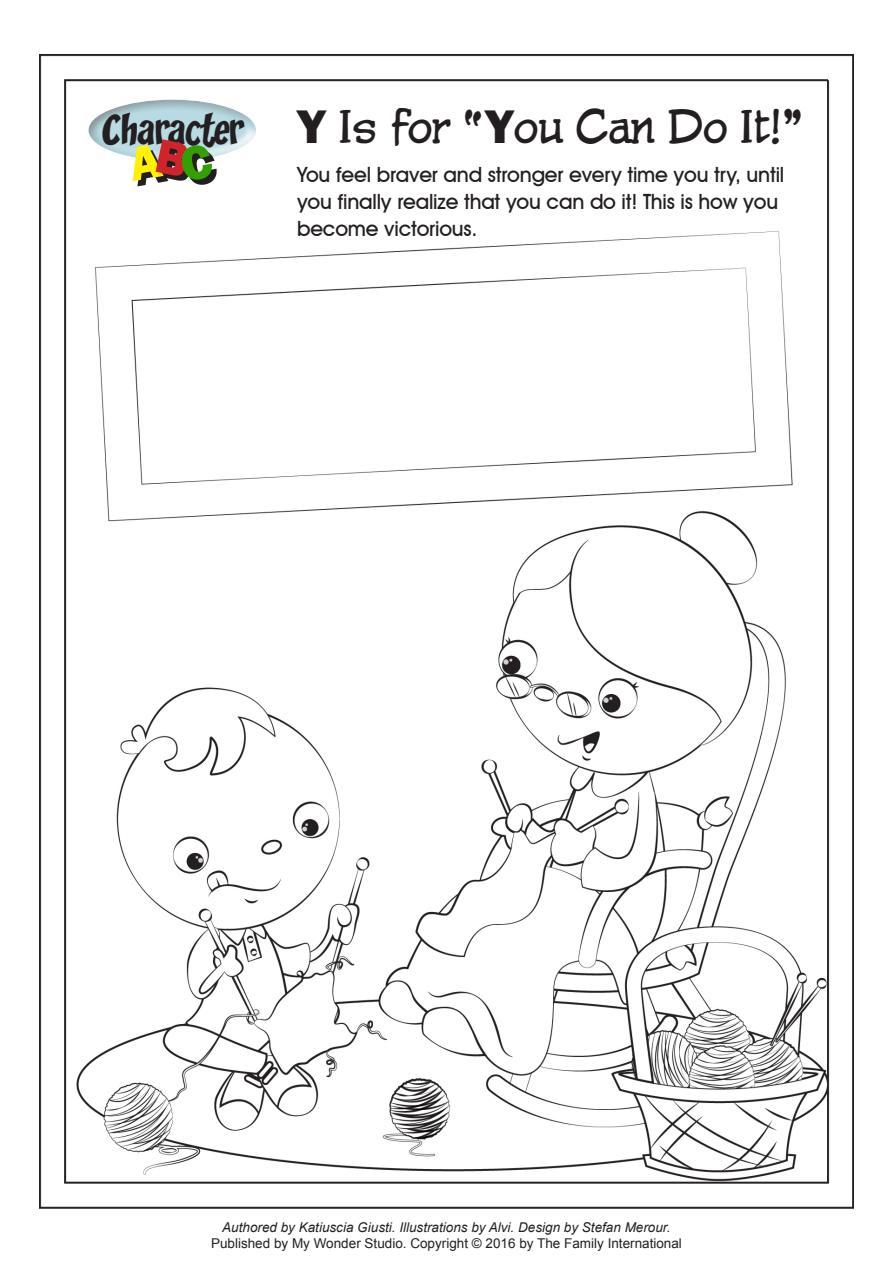
<style>
.page{position:relative;width:893px;height:1263px;background:#fff}
.page>*{position:absolute;margin:0;border:0;box-sizing:border-box;transform-origin:0 0}
.Plain_Text{font:43.2px "CC Pulp Fiction";color:#231f20}
.Plain_Text-2{font:38.1px "CC Zoinks";color:#231f20}
.t1{font:500 21px/27px "Avant Garde IT Cby BT";letter-spacing:-.01em;color:#231f20}
.t2{font:italic 13.5px "Arial";color:#231f20}
.t3{font:13.5px "Arial";color:#231f20}
.s1{font-family:"Franklin Gothic";font-weight:800;font-size:48.45px}
</style>
<div class="page">
<img style="left:39px;top:54px;width:815px;height:1155px">
<div style="left:87px;top:99px;width:171px;height:63px;background:#231f20;opacity:.75"></div>
<svg style="left:287px;top:159px;width:496px;height:91px"></svg>
<svg style="left:132px;top:143px;width:87px;height:45px"></svg>
<p class="Plain_Text-2" style="left:101px;top:109px;width:144px">Character</p>
<p class="Plain_Text" style="left:297px;top:108px;width:506px"><span class="s1">Y</span> Is for “<span class="s1">Y</span>ou Can Do It!”</p>
<p class="t1" style="left:297px;top:160px;width:489px">You feel braver and stronger every time you try, until you finally realize that you can do it! This is how you become victorious.</p>
<p class="t2" style="left:222px;top:1218px;width:450px">Authored by Katiuscia Giusti. Illustrations by Alvi. Design by Stefan Merour.</p>
<p class="t3" style="left:211px;top:1234px;width:472px">Published by My Wonder Studio. Copyright © 2016 by The Family International</p>
</div>
